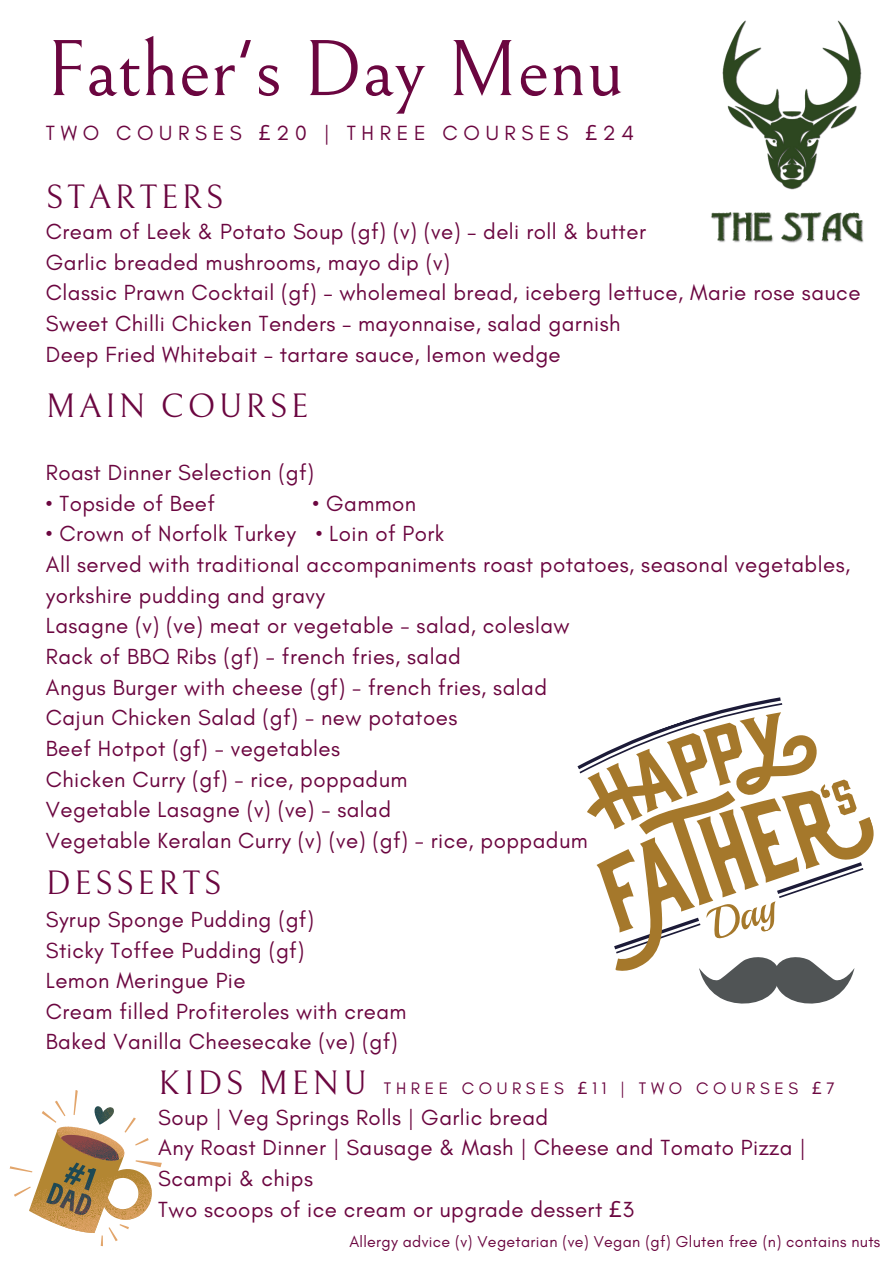
<style>
.page{position:relative;width:894px;height:1264px;background:#fff}
.page>*{position:absolute;margin:0;border:0;box-sizing:border-box;transform-origin:0 0}
.t1{font:79.95px "Bellefair";color:#6b0640}
.t2{font:33.45px "Bellefair";letter-spacing:.1em;color:#6b0640}
.t3{font:22.35px/30.6px "Glacial Indifference";letter-spacing:.02em;color:#6b0640}
.t4{font:22.2px/30.6px "Glacial Indifference";letter-spacing:.02em;color:#6b0640}
.t5{font:20.85px "Glacial Indifference";letter-spacing:.27em;color:#6b0640}
.t6{font:16.95px "Glacial Indifference";letter-spacing:.27em;color:#6b0640}
.t7{font:16.05px "Glacial Indifference";letter-spacing:.02em;color:#6b0640}
.s1{font-family:"Noto Sans"}
</style>
<div class="page">
<img style="left:722px;top:21px;width:139px;height:168px">
<img style="left:711px;top:212px;width:153px;height:31px">
<svg style="left:577px;top:697px;width:297px;height:274px"></svg>
<svg style="left:699px;top:955px;width:155px;height:49px"></svg>
<svg style="left:9px;top:1090px;width:153px;height:157px"></svg>
<h2 class="t1" style="left:46px;top:26px;width:579px">Father's Day Menu</h2>
<p class="t5" style="left:46px;top:120px;width:589px">TWO COURSES <span class="s1">£</span>20 | THREE COURSES <span class="s1">£</span>24</p>
<h4 class="t2" style="left:46px;top:179px;width:179px">STARTERS</h4>
<h2 class="t3" style="left:46px;top:216px;width:816px">Cream of Leek &amp; Potato Soup (gf) (v) (ve) – deli roll &amp; butter<br>Garlic breaded mushrooms, mayo dip (v)<br>Classic Prawn Cocktail (gf) – wholemeal bread, iceberg lettuce, Marie rose sauce Sweet Chilli Chicken Tenders – mayonnaise, salad garnish<br>Deep Fried Whitebait – tartare sauce, lemon wedge</h2>
<h4 class="t2" style="left:46px;top:388px;width:264px">MAIN COURSE</h4>
<h3 class="t4" style="left:46px;top:457px;width:269px">Roast Dinner Selection (gf)</h3>
<h3 class="t4" style="left:46px;top:488px;width:171px">• Topside of Beef</h3>
<h3 class="t4" style="left:312px;top:488px;width:105px">• Gammon</h3>
<h3 class="t4" style="left:46px;top:518px;width:805px">• Crown of Norfolk Turkey • Loin of Pork<br>All served with traditional accompaniments roast potatoes, seasonal vegetables, yorkshire pudding and gravy<br>Lasagne (v) (ve) meat or vegetable - salad, coleslaw<br>Rack of BBQ Ribs (gf) - french fries, salad<br>Angus Burger with cheese (gf) - french fries, salad<br>Cajun Chicken Salad (gf) - new potatoes<br>Beef Hotpot (gf) - vegetables<br>Chicken Curry (gf) - rice, poppadum<br>Vegetable Lasagne (v) (ve) - salad<br>Vegetable Keralan Curry (v) (ve) (gf) - rice, poppadum</h3>
<p class="t2" style="left:46px;top:864px;width:177px">DESSERTS</p>
<h2 class="t4" style="left:46px;top:903px;width:362px">Syrup Sponge Pudding (gf)<br>Sticky Toffee Pudding (gf)<br>Lemon Meringue Pie<br>Cream filled Profiteroles with cream<br>Baked Vanilla Cheesecake (ve) (gf)</h2>
<h4 class="t2" style="left:158px;top:1065px;width:210px">KIDS MENU</h4>
<p class="t4" style="left:158px;top:1101px;width:649px">Soup | Veg Springs Rolls | Garlic bread<br>Any Roast Dinner | Sausage &amp; Mash | Cheese and Tomato Pizza | Scampi &amp; chips<br>Two scoops of ice cream or upgrade dessert <span class="s1">£</span>3</p>
<h2 class="t6" style="left:384px;top:1077px;width:452px">THREE COURSES <span class="s1">£</span>11 | TWO COURSES <span class="s1">£</span>7</h2>
<p class="t7" style="left:349px;top:1231px;width:532px">Allergy advice (v) Vegetarian (ve) Vegan (gf) Gluten free (n) contains nuts</p>
</div>
